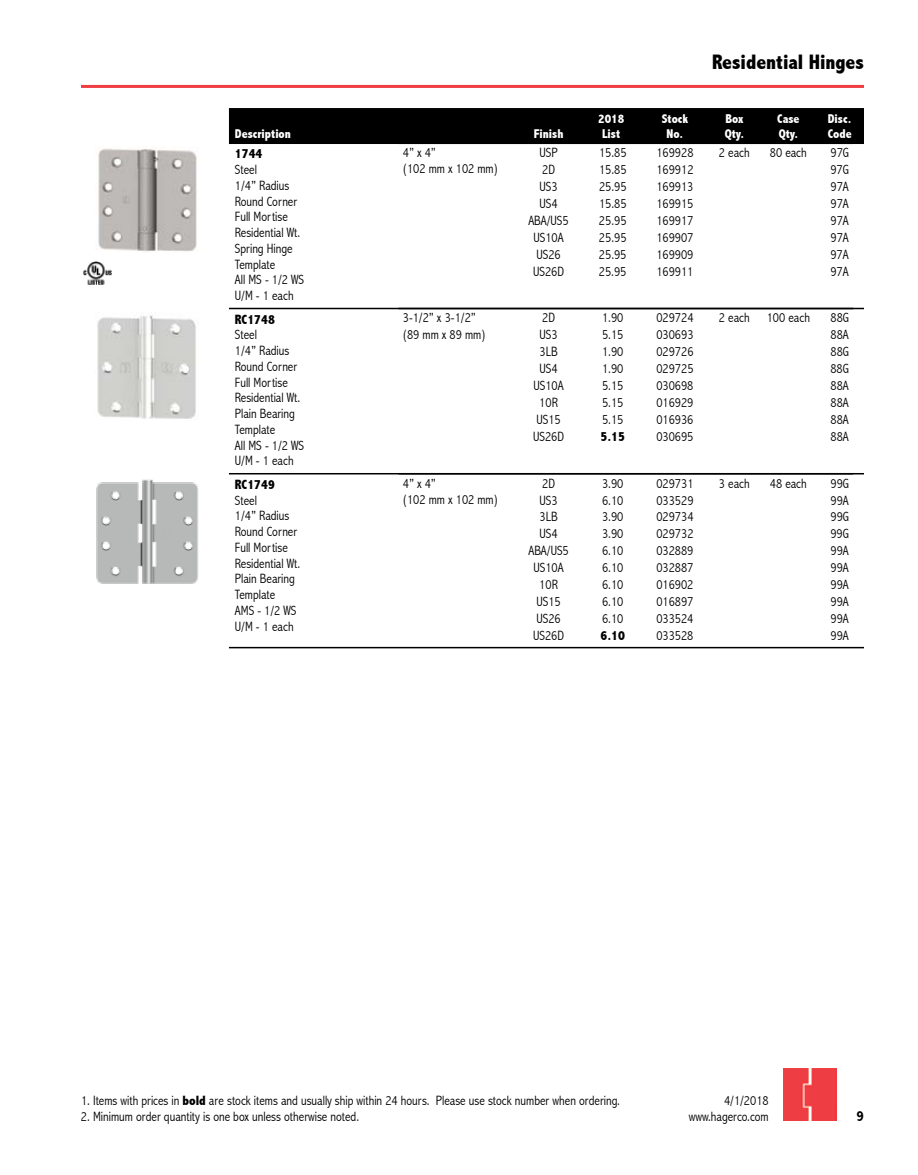
<style>
.page{position:relative;width:918px;height:1175px;background:#fff}
.page>*{position:absolute;margin:0;border:0;box-sizing:border-box;transform-origin:0 0}
.t1{font:800 condensed 21px "Abadi";color:#000}
.t2{font:700 condensed 15px "Abadi";color:#000}
.t3{font:300 condensed 13.5px/15.8px "Abadi";color:#000}
.t4{font:800 condensed 13.5px "Abadi";color:#000}
.t5{font:800 condensed 12.75px/15px "Abadi";color:#fff}
.s1{font-weight:800}
</style>
<div class="page">
<hr style="left:81px;top:85px;width:783px;height:3px;background:#ef3d42">
<img style="left:783px;top:1068px;width:54px;height:52px">
<div style="left:229px;top:108px;width:635px;height:36px;background:#000"></div>
<img style="left:98px;top:147px;width:99px;height:105px">
<img style="left:83px;top:261px;width:29px;height:23px">
<hr style="left:399px;top:142px;width:454px;height:2px;background:#000">
<hr style="left:229px;top:308px;width:635px;height:1px;background:#000">
<img style="left:97px;top:312px;width:99px;height:107px">
<hr style="left:229px;top:473px;width:635px;height:1px;background:#000">
<img style="left:96px;top:479px;width:103px;height:105px">
<hr style="left:229px;top:647px;width:635px;height:1px;background:#000">
<p class="t5" style="left:235px;top:126px;width:58px">Description</p>
<p class="t5" style="left:534px;top:126px;width:31px">Finish</p>
<h1 class="t1" style="left:712px;top:49px;width:153px">Residential Hinges</h1>
<p class="t5" style="left:598px;top:111px;width:28px;text-align:center">2018<br>List</p>
<p class="t5" style="left:662px;top:111px;width:28px;text-align:center">Stock<br>No.</p>
<p class="t5" style="left:725px;top:111px;width:21px">Box<br>Qty.</p>
<p class="t5" style="left:777px;top:111px;width:24px">Case<br>Qty.</p>
<p class="t5" style="left:828px;top:111px;width:25px">Disc.<br>Code</p>
<p class="t4" style="left:235px;top:146px;width:29px">1744</p>
<p class="t3" style="left:235px;top:162px;width:71px">Steel<br>1/4” Radius<br>Round Corner<br>Full Mortise<br>Residential Wt.<br>Spring Hinge<br>Template<br>All MS - 1/2 WS<br>U/M - 1 each</p>
<p class="t4" style="left:235px;top:311px;width:42px">RC1748</p>
<p class="t3" style="left:235px;top:327px;width:71px">Steel<br>1/4” Radius<br>Round Corner<br>Full Mortise<br>Residential Wt.<br>Plain Bearing<br>Template<br>All MS - 1/2 WS<br>U/M - 1 each</p>
<p class="t4" style="left:235px;top:476px;width:42px">RC1749</p>
<p class="t3" style="left:235px;top:492px;width:67px">Steel<br>1/4” Radius<br>Round Corner<br>Full Mortise<br>Residential Wt.<br>Plain Bearing<br>Template<br>AMS - 1/2 WS<br>U/M - 1 each</p>
<p class="t3" style="left:403px;top:145px;width:97px;line-height:16.2px">4” x 4”<br>(102 mm x 102 mm)</p>
<p class="t3" style="left:540px;top:145px;width:20px">USP</p>
<p class="t3" style="left:599px;top:145px;width:29px">15.85</p>
<p class="t3" style="left:656px;top:145px;width:39px">169928</p>
<p class="t3" style="left:719px;top:145px;width:32px">2 each</p>
<p class="t3" style="left:770px;top:145px;width:39px">80 each</p>
<p class="t3" style="left:830px;top:145px;width:20px">97G</p>
<p class="t3" style="left:542px;top:162px;width:14px">2D</p>
<p class="t3" style="left:599px;top:162px;width:29px">15.85</p>
<p class="t3" style="left:656px;top:162px;width:39px">169912</p>
<p class="t3" style="left:830px;top:162px;width:20px">97G</p>
<p class="t3" style="left:540px;top:179px;width:20px">US3</p>
<p class="t3" style="left:599px;top:179px;width:29px">25.95</p>
<p class="t3" style="left:656px;top:179px;width:39px">169913</p>
<p class="t3" style="left:831px;top:179px;width:20px">97A</p>
<p class="t3" style="left:540px;top:195px;width:20px">US4</p>
<p class="t3" style="left:599px;top:195px;width:29px">15.85</p>
<p class="t3" style="left:656px;top:195px;width:39px">169915</p>
<p class="t3" style="left:831px;top:195px;width:20px">97A</p>
<p class="t3" style="left:528px;top:212px;width:42px">ABA/US5</p>
<p class="t3" style="left:599px;top:212px;width:29px">25.95</p>
<p class="t3" style="left:656px;top:212px;width:39px">169917</p>
<p class="t3" style="left:831px;top:212px;width:20px">97A</p>
<p class="t3" style="left:533px;top:229px;width:32px">US10A</p>
<p class="t3" style="left:599px;top:229px;width:29px">25.95</p>
<p class="t3" style="left:656px;top:229px;width:39px">169907</p>
<p class="t3" style="left:830px;top:229px;width:20px">97A</p>
<p class="t3" style="left:536px;top:246px;width:26px">US26</p>
<p class="t3" style="left:599px;top:246px;width:29px">25.95</p>
<p class="t3" style="left:656px;top:246px;width:39px">169909</p>
<p class="t3" style="left:830px;top:246px;width:20px">97A</p>
<p class="t3" style="left:533px;top:263px;width:32px">US26D</p>
<p class="t3" style="left:599px;top:263px;width:29px">25.95</p>
<p class="t3" style="left:656px;top:263px;width:39px">169911</p>
<p class="t3" style="left:830px;top:263px;width:20px">97A</p>
<p class="t3" style="left:403px;top:310px;width:84px;line-height:16.2px">3-1/2” x 3-1/2” (89 mm x 89 mm)</p>
<p class="t3" style="left:542px;top:310px;width:14px">2D</p>
<p class="t3" style="left:602px;top:310px;width:23px">1.90</p>
<p class="t3" style="left:656px;top:310px;width:39px">029724</p>
<p class="t3" style="left:719px;top:310px;width:32px">2 each</p>
<p class="t3" style="left:767px;top:310px;width:45px">100 each</p>
<p class="t3" style="left:831px;top:310px;width:20px">88G</p>
<p class="t3" style="left:540px;top:327px;width:20px">US3</p>
<p class="t3" style="left:602px;top:327px;width:23px">5.15</p>
<p class="t3" style="left:656px;top:327px;width:39px">030693</p>
<p class="t3" style="left:831px;top:327px;width:20px">88A</p>
<p class="t3" style="left:540px;top:344px;width:20px">3LB</p>
<p class="t3" style="left:602px;top:344px;width:23px">1.90</p>
<p class="t3" style="left:656px;top:344px;width:39px">029726</p>
<p class="t3" style="left:830px;top:344px;width:20px">88G</p>
<p class="t3" style="left:540px;top:361px;width:20px">US4</p>
<p class="t3" style="left:602px;top:361px;width:23px">1.90</p>
<p class="t3" style="left:656px;top:361px;width:39px">029725</p>
<p class="t3" style="left:830px;top:361px;width:20px">88G</p>
<p class="t3" style="left:534px;top:377px;width:32px">US10A</p>
<p class="t3" style="left:602px;top:377px;width:23px">5.15</p>
<p class="t3" style="left:656px;top:377px;width:39px">030698</p>
<p class="t3" style="left:831px;top:377px;width:20px">88A</p>
<p class="t3" style="left:539px;top:394px;width:20px">10R</p>
<p class="t3" style="left:602px;top:394px;width:23px">5.15</p>
<p class="t3" style="left:656px;top:394px;width:39px">016929</p>
<p class="t3" style="left:831px;top:394px;width:20px">88A</p>
<p class="t3" style="left:536px;top:411px;width:26px">US15</p>
<p class="t3" style="left:602px;top:411px;width:23px">5.15</p>
<p class="t3" style="left:656px;top:411px;width:39px">016936</p>
<p class="t3" style="left:831px;top:411px;width:20px">88A</p>
<p class="t3" style="left:533px;top:428px;width:32px">US26D</p>
<p class="t4" style="left:600px;top:428px;width:26px">5.15</p>
<p class="t3" style="left:656px;top:428px;width:39px">030695</p>
<p class="t3" style="left:831px;top:428px;width:20px">88A</p>
<p class="t3" style="left:403px;top:475px;width:97px;line-height:16.2px">4” x 4”<br>(102 mm x 102 mm)</p>
<p class="t3" style="left:542px;top:475px;width:14px">2D</p>
<p class="t3" style="left:602px;top:475px;width:23px">3.90</p>
<p class="t3" style="left:656px;top:475px;width:39px">029731</p>
<p class="t3" style="left:719px;top:475px;width:32px">3 each</p>
<p class="t3" style="left:770px;top:475px;width:39px">48 each</p>
<p class="t3" style="left:831px;top:475px;width:20px">99G</p>
<p class="t3" style="left:540px;top:492px;width:20px">US3</p>
<p class="t3" style="left:602px;top:492px;width:23px">6.10</p>
<p class="t3" style="left:656px;top:492px;width:39px">033529</p>
<p class="t3" style="left:831px;top:492px;width:20px">99A</p>
<p class="t3" style="left:540px;top:509px;width:20px">3LB</p>
<p class="t3" style="left:602px;top:509px;width:23px">3.90</p>
<p class="t3" style="left:656px;top:509px;width:39px">029734</p>
<p class="t3" style="left:830px;top:509px;width:20px">99G</p>
<p class="t3" style="left:540px;top:526px;width:20px">US4</p>
<p class="t3" style="left:602px;top:526px;width:23px">3.90</p>
<p class="t3" style="left:656px;top:526px;width:39px">029732</p>
<p class="t3" style="left:830px;top:526px;width:20px">99G</p>
<p class="t3" style="left:528px;top:543px;width:42px">ABA/US5</p>
<p class="t3" style="left:602px;top:543px;width:23px">6.10</p>
<p class="t3" style="left:656px;top:543px;width:39px">032889</p>
<p class="t3" style="left:831px;top:543px;width:20px">99A</p>
<p class="t3" style="left:533px;top:560px;width:32px">US10A</p>
<p class="t3" style="left:602px;top:560px;width:23px">6.10</p>
<p class="t3" style="left:656px;top:560px;width:39px">032887</p>
<p class="t3" style="left:831px;top:560px;width:20px">99A</p>
<p class="t3" style="left:539px;top:576px;width:20px">10R</p>
<p class="t3" style="left:602px;top:576px;width:23px">6.10</p>
<p class="t3" style="left:656px;top:576px;width:39px">016902</p>
<p class="t3" style="left:831px;top:576px;width:20px">99A</p>
<p class="t3" style="left:536px;top:593px;width:26px">US15</p>
<p class="t3" style="left:602px;top:593px;width:23px">6.10</p>
<p class="t3" style="left:656px;top:593px;width:39px">016897</p>
<p class="t3" style="left:831px;top:593px;width:20px">99A</p>
<p class="t3" style="left:536px;top:610px;width:26px">US26</p>
<p class="t3" style="left:602px;top:610px;width:23px">6.10</p>
<p class="t3" style="left:656px;top:610px;width:39px">033524</p>
<p class="t3" style="left:831px;top:610px;width:20px">99A</p>
<p class="t3" style="left:533px;top:627px;width:32px">US26D</p>
<p class="t4" style="left:600px;top:627px;width:26px">6.10</p>
<p class="t3" style="left:656px;top:627px;width:39px">033528</p>
<p class="t3" style="left:830px;top:627px;width:20px">99A</p>
<p class="t3" style="left:81px;top:1092px;width:541px">1. Items with prices in <span class="s1">bold</span> are stock items and usually ship within 24 hours. Please use stock number when ordering.</p>
<p class="t3" style="left:81px;top:1108px;width:280px">2. Minimum order quantity is one box unless otherwise noted.</p>
<p class="t3" style="left:689px;top:1092px;width:81px;line-height:16.2px;text-align:right">4/1/2018 www.hagerco.com</p>
<p class="t2" style="left:857px;top:1107px;width:9px">9</p>
</div>
